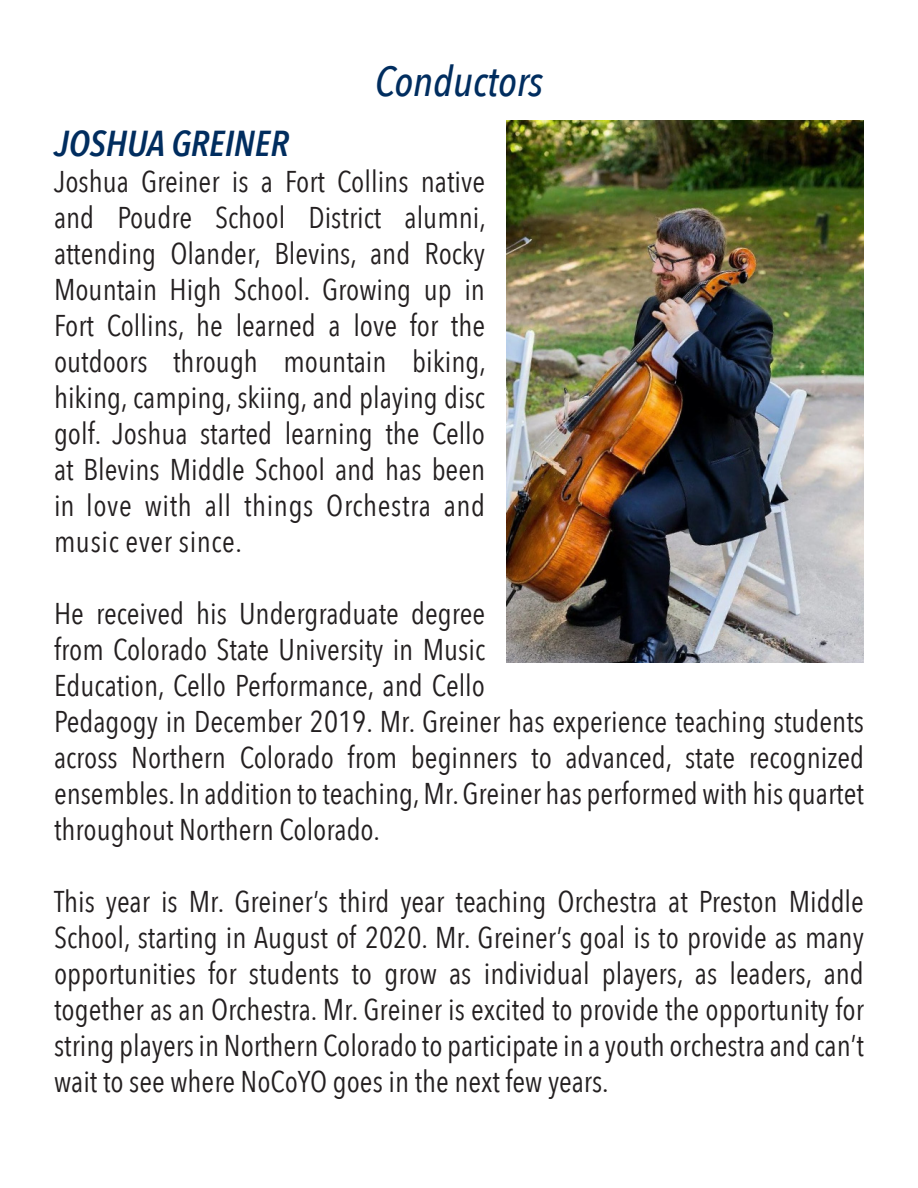
<style>
.page{position:relative;width:918px;height:1188px;background:#fff}
.page>*{position:absolute;margin:0;border:0;box-sizing:border-box;transform-origin:0 0}
.t1{font:italic 500 42px "Avenir Next Condensed";color:#002d5f}
.t2{font:italic 600 36px "Avenir Next Condensed";color:#002d5f}
.t3{font:30px/36px "Avenir Next Condensed";color:#231f20;text-align:justify}
</style>
<div class="page">
<img style="left:506px;top:120px;width:358px;height:543px">
<p class="t1" style="left:375px;top:56px;width:170px">Conductors</p>
<p class="t2" style="left:54px;top:122px;width:236px">JOSHUA GREINER</p>
<p class="t3" style="left:54px;top:162px;width:433px">Joshua Greiner is a Fort Collins native and Poudre School District alumni, attending Olander, Blevins, and Rocky Mountain High School. Growing up in Fort Collins, he learned a love for the outdoors through mountain biking, hiking, camping, skiing, and playing disc golf. Joshua started learning the Cello at Blevins Middle School and has been in love with all things Orchestra and music ever since.</p>
<p class="t3" style="left:54px;top:594px;width:812px;text-align:left">He received his Undergraduate degree<br>from Colorado State University in Music<br>Education, Cello Performance, and Cello<br>Pedagogy in December 2019. Mr. Greiner has experience teaching students across Northern Colorado from beginners to advanced, state recognized ensembles. In addition to teaching, Mr. Greiner has performed with his quartet throughout Northern Colorado.</p>
<p class="t3" style="left:54px;top:882px;width:812px">This year is Mr. Greiner’s third year teaching Orchestra at Preston Middle School, starting in August of 2020. Mr. Greiner’s goal is to provide as many opportunities for students to grow as individual players, as leaders, and together as an Orchestra. Mr. Greiner is excited to provide the opportunity for string players in Northern Colorado to participate in a youth orchestra and can’t wait to see where NoCoYO goes in the next few years.</p>
</div>
